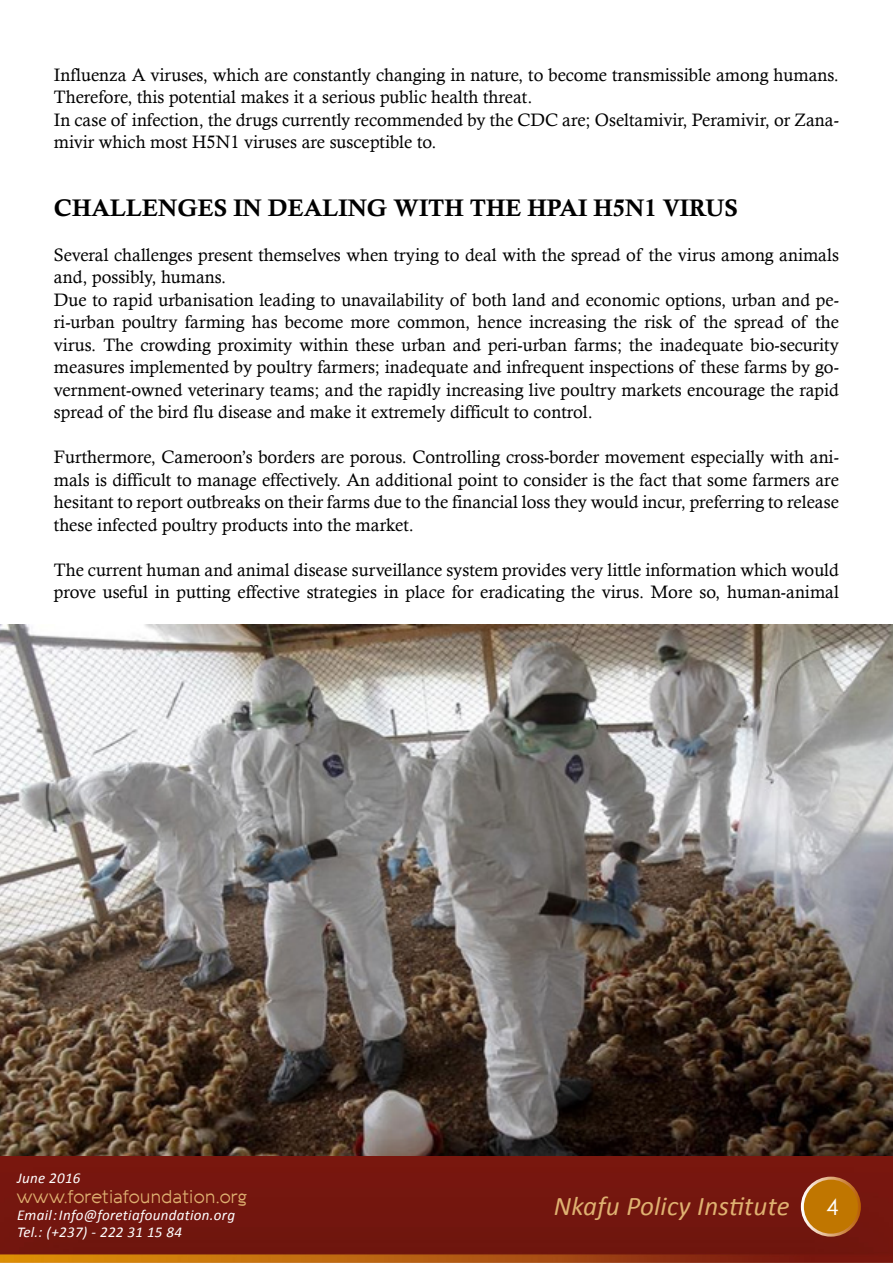
<style>
.page{position:relative;width:893px;height:1263px;background:#fff}
.page>*{position:absolute;margin:0;border:0;box-sizing:border-box;transform-origin:0 0}
.t1{font:italic 27px "Calibri";letter-spacing:.01em;color:#dfb171}
.t2{font:24px "Calis MT Bol";color:#000}
.t3{font:22.5px "Century Gothic";color:#fff}
.t4{font:18px/22.5px "Calisto";color:#000}
.t5{font:300 18px "Aquawax";letter-spacing:.02em;color:#dfb171}
.t6{font:italic 15px/16.5px "Calibri";letter-spacing:.02em;color:#fff}
</style>
<div class="page">
<img style="left:0;top:624px;width:893px;height:638px">
<div style="left:802px;top:1178px;width:57px;height:57px;background:#c07600;border-radius:50%"></div>
<div style="left:801px;top:1177px;width:60px;height:59px;border:3px solid #fff;border-radius:50%"></div>
<p class="t4" style="left:54px;top:63px;width:786px">Influenza A viruses, which are constantly changing in nature, to become transmissible among humans.<br>Therefore, this potential makes it a serious public health threat.<br>In case of infection, the drugs currently recommended by the CDC are; Oseltamivir, Peramivir, or Zana&shy;mivir which most H5N1 viruses are susceptible to.</p>
<h2 class="t2" style="left:54px;top:194px;width:685px">CHALLENGES IN DEALING WITH THE HPAI H5N1 VIRUS</h2>
<p class="t4" style="left:54px;top:243px;width:786px">Several challenges present themselves when trying to deal with the spread of the virus among animals and, possibly, humans.<br>Due to rapid urbanisation leading to unavailability of both land and economic options, urban and pe&shy;ri-urban poultry farming has become more common, hence increasing the risk of the spread of the virus. The crowding proximity within these urban and peri-urban farms; the inadequate bio-security measures implemented by poultry farmers; inadequate and infrequent inspections of these farms by go&shy;vernment-owned veterinary teams; and the rapidly increasing live poultry markets encourage the rapid spread of the bird flu disease and make it extremely difficult to control.</p>
<p class="t4" style="left:54px;top:446px;width:786px;text-align:justify">Furthermore, Cameroon’s borders are porous. Controlling cross-border movement especially with ani&shy;mals is difficult to manage effectively. An additional point to consider is the fact that some farmers are hesitant to report outbreaks on their farms due to the financial loss they would incur, preferring to release these infected poultry products into the market.</p>
<p class="t4" style="left:54px;top:558px;width:786px">The current human and animal disease surveillance system provides very little information which would prove useful in putting effective strategies in place for eradicating the virus. More so, human-animal</p>
<p class="t6" style="left:17px;top:1169px;width:65px">June 2016</p>
<p class="t6" style="left:17px;top:1206px;width:220px">Email: Info@foretiafoundation.org<br>Tel.: (+237) - 222 31 15 84</p>
<p class="t5" style="left:17px;top:1185px;width:231px">www.foretiafoundation.org</p>
<h1 class="t1" style="left:554px;top:1187px;width:237px">Nkafu Policy Institute</h1>
<p class="t3" style="left:826px;top:1191px;width:14px">4</p>
</div>
